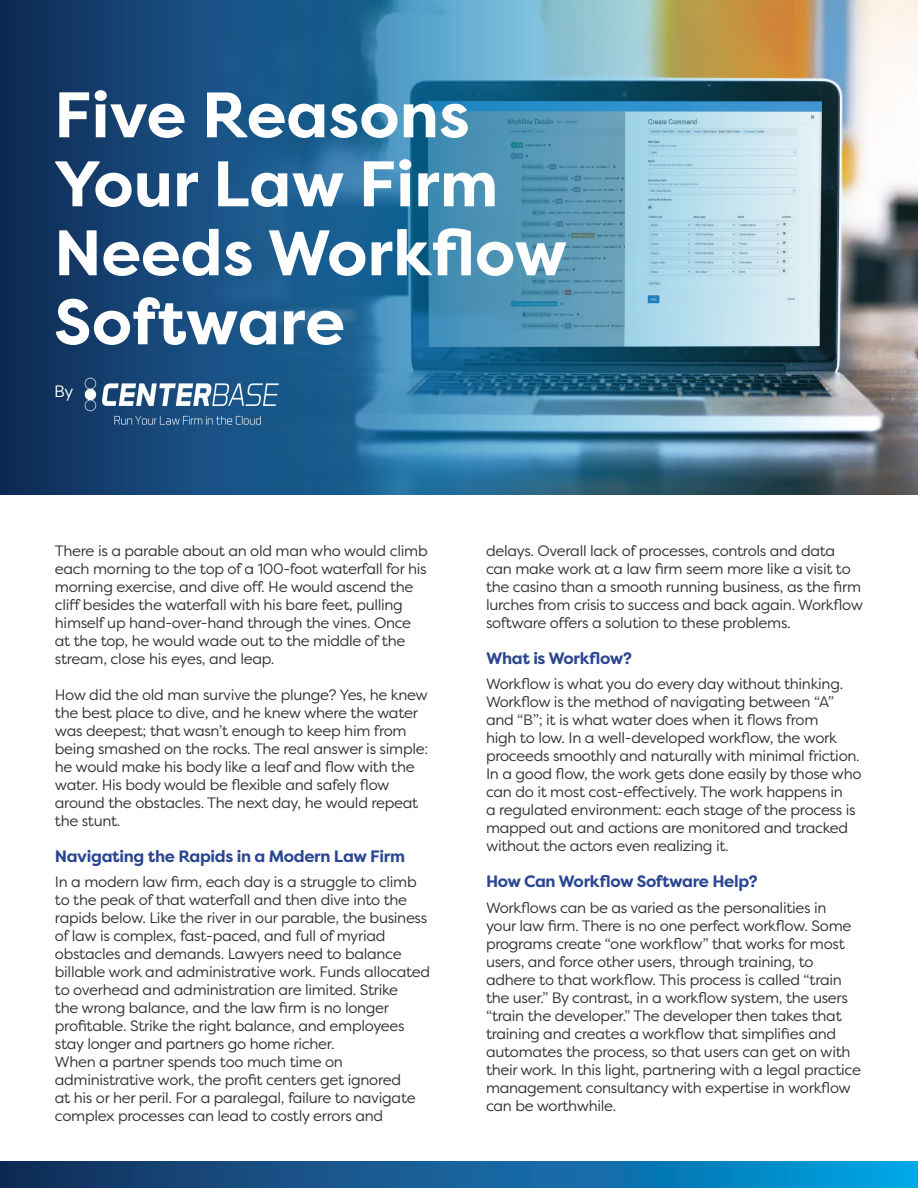
<style>
.page{position:relative;width:918px;height:1188px;background:#fff}
.page>*{position:absolute;margin:0;border:0;box-sizing:border-box;transform-origin:0 0}
.t1{font:700 64.2px/69px "Energy";color:#fff}
.t2{font:700 16.5px "Energy";letter-spacing:-.02em;color:#2a4692}
.t3{font:16.5px "Energy";color:#fff}
.t4{font:15px/18px "Energy";letter-spacing:-.02em;color:#312f30}
</style>
<div class="page">
<img style="left:854px;top:0;width:64px;height:495px">
<img style="left:0;top:0;width:854px;height:495px">
<div style="left:0;top:1161px;width:918px;height:27px;background:linear-gradient(to right,#1c2b58,#049ee0)"></div>
<img style="left:76px;top:377px;width:212px;height:55px">
<h1 class="t1" style="left:54px;top:81px;width:515px">Five Reasons<br>Your Law Firm<br>Needs Workflow<br>Software</h1>
<p class="t3" style="left:54px;top:380px;width:21px">By</p>
<p class="t4" style="left:55px;top:541px;width:374px">There is a parable about an old man who would climb each morning to the top of a 100-foot waterfall for his morning exercise, and dive off. He would ascend the cliff besides the waterfall with his bare feet, pulling himself up hand-over-hand through the vines. Once at the top, he would wade out to the middle of the stream, close his eyes, and leap.</p>
<p class="t4" style="left:55px;top:685px;width:375px">How did the old man survive the plunge? Yes, he knew the best place to dive, and he knew where the water was deepest; that wasn’t enough to keep him from being smashed on the rocks. The real answer is simple: he would make his body like a leaf and flow with the water. His body would be flexible and safely flow around the obstacles. The next day, he would repeat the stunt.</p>
<p class="t2" style="left:55px;top:845px;width:352px">Navigating the Rapids in a Modern Law Firm</p>
<p class="t4" style="left:55px;top:872px;width:377px">In a modern law firm, each day is a struggle to climb to the peak of that waterfall and then dive into the rapids below. Like the river in our parable, the business of law is complex, fast-paced, and full of myriad obstacles and demands. Lawyers need to balance billable work and administrative work. Funds allocated to overhead and administration are limited. Strike<br>the wrong balance, and the law firm is no longer profitable. Strike the right balance, and employees stay longer and partners go home richer.<br>When a partner spends too much time on administrative work, the profit centers get ignored<br>at his or her peril. For a paralegal, failure to navigate complex processes can lead to costly errors and</p>
<p class="t4" style="left:486px;top:541px;width:379px">delays. Overall lack of processes, controls and data can make work at a law firm seem more like a visit to the casino than a smooth running business, as the firm lurches from crisis to success and back again. Workflow software offers a solution to these problems.</p>
<p class="t2" style="left:486px;top:647px;width:148px">What is Workflow?</p>
<p class="t4" style="left:486px;top:674px;width:377px">Workflow is what you do every day without thinking.<br>Workflow is the method of navigating between “A” and “B”; it is what water does when it flows from<br>high to low. In a well-developed workflow, the work proceeds smoothly and naturally with minimal friction.<br>In a good flow, the work gets done easily by those who can do it most cost-effectively. The work happens in<br>a regulated environment: each stage of the process is mapped out and actions are monitored and tracked without the actors even realizing it.</p>
<p class="t2" style="left:486px;top:871px;width:273px">How Can Workflow Software Help?</p>
<p class="t4" style="left:486px;top:898px;width:376px">Workflows can be as varied as the personalities in<br>your law firm. There is no one perfect workflow. Some programs create “one workflow” that works for most users, and force other users, through training, to adhere to that workflow. This process is called “train the user.” By contrast, in a workflow system, the users “train the developer.” The developer then takes that training and creates a workflow that simplifies and automates the process, so that users can get on with their work. In this light, partnering with a legal practice management consultancy with expertise in workflow can be worthwhile.</p>
</div>
